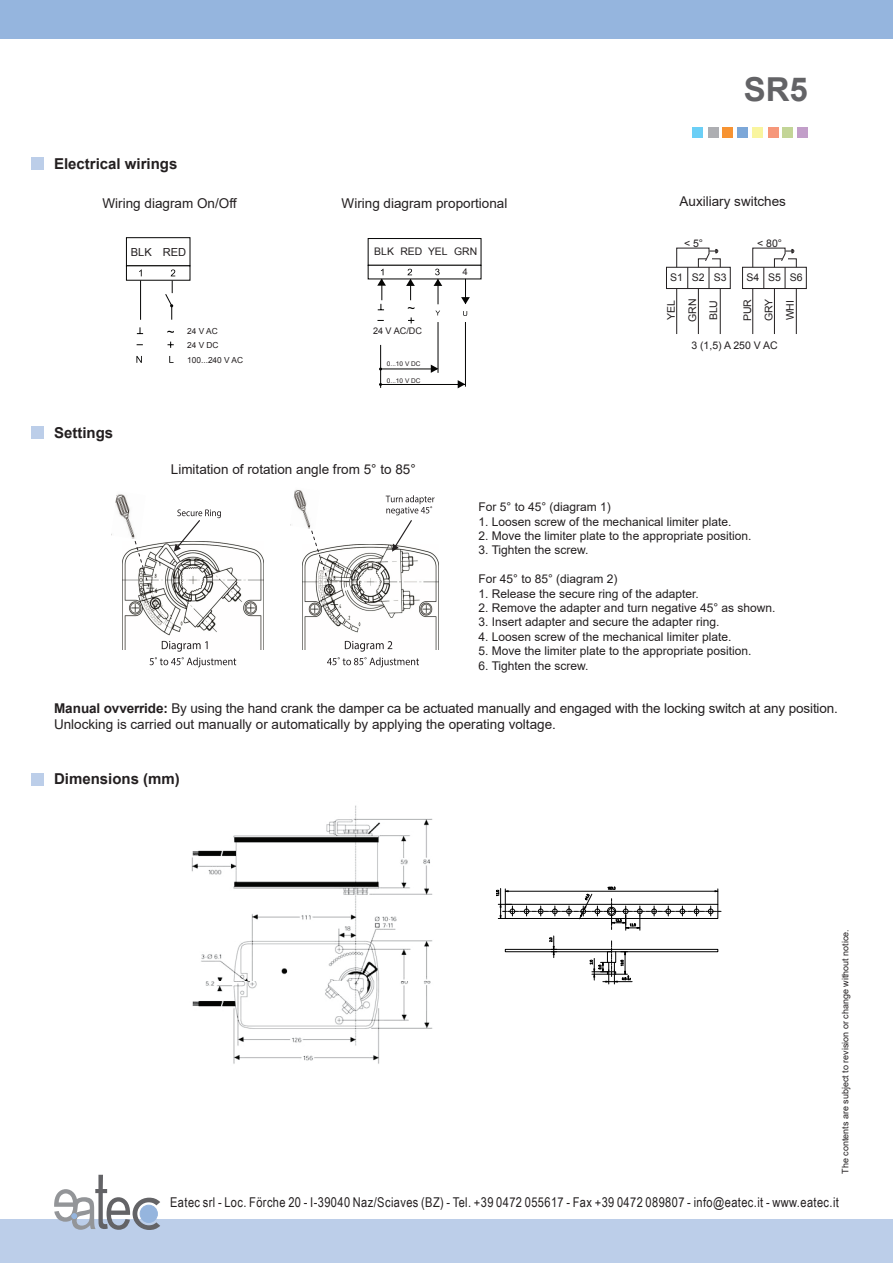
<style>
.page{position:relative;width:893px;height:1263px;background:#fff}
.page>*{position:absolute;margin:0;border:0;box-sizing:border-box;transform-origin:0 0}
.t1{font:700 33px "Arial";color:#636366}
.t2{font:700 15px "Arial";color:#231f20}
.t3{font:13.5px/16.2px "Arial";color:#231f20}
.t4{font:13.5px "Arial Narrow";letter-spacing:.03em;color:#231f20}
.t5{font:12px "Arial";color:#231f20}
.t6{font:11.1px "Arial";color:#231f20}
.t7{font:10.5px/21.3px "Arial";color:#231f20}
.t8{font:10.35px "Arial";color:#231f20}
.t9{font:9.3px "Helvetica";color:#231f20}
.t10{font:9.15px "Arial";color:#231f20}
.t11{font:9px "Arial";color:#231f20}
.t12{font:8.25px/13.8px "Arial";color:#231f20}
.t13{font:6.45px "Arial";color:#231f20}
.s1{font-weight:700}
</style>
<div class="page">
<div style="left:0;top:0;width:893px;height:39px;background:#95b5de"></div>
<div style="left:0;top:1219px;width:893px;height:44px;background:#bccee9"></div>
<svg style="left:54px;top:1175px;width:106px;height:55px"></svg>
<div style="left:692px;top:128px;width:11px;height:10px;background:#6bcff6"></div>
<div style="left:782px;top:128px;width:11px;height:10px;background:#c3d597"></div>
<div style="left:797px;top:128px;width:11px;height:10px;background:#c29ec9"></div>
<div style="left:768px;top:128px;width:10px;height:10px;background:#f6977a"></div>
<div style="left:752px;top:128px;width:11px;height:10px;background:#f9f59f"></div>
<div style="left:723px;top:128px;width:10px;height:10px;background:#f79332"></div>
<div style="left:708px;top:128px;width:10px;height:10px;background:#adaeb2"></div>
<div style="left:738px;top:128px;width:10px;height:10px;background:#7ca7d8"></div>
<div style="left:31px;top:157px;width:13px;height:13px;background:#bccee9"></div>
<img style="left:122px;top:541px;width:142px;height:109px">
<img style="left:111px;top:494px;width:24px;height:45px">
<svg style="left:134px;top:541px;width:20px;height:60px"></svg>
<svg style="left:150px;top:641px;width:86px;height:26px"></svg>
<img style="left:302px;top:545px;width:136px;height:104px">
<svg style="left:327px;top:641px;width:92px;height:26px"></svg>
<img style="left:290px;top:489px;width:21px;height:40px">
<svg style="left:311px;top:530px;width:19px;height:57px"></svg>
<svg style="left:174px;top:509px;width:47px;height:43px"></svg>
<svg style="left:386px;top:495px;width:48px;height:57px"></svg>
<div style="left:31px;top:773px;width:13px;height:12px;background:#bccee9"></div>
<div style="left:31px;top:426px;width:13px;height:13px;background:#bccee9"></div>
<img style="left:191px;top:805px;width:242px;height:259px">
<div style="left:505px;top:949px;width:213px;height:3px;border:1px solid #000"></div>
<svg style="left:549px;top:936px;width:8px;height:22px"></svg>
<svg style="left:590px;top:941px;width:42px;height:43px"></svg>
<svg style="left:496px;top:886px;width:225px;height:44px"></svg>
<div style="left:126px;top:237px;width:64px;height:29px;border:1px solid #050504"></div>
<svg style="left:139px;top:269px;width:36px;height:51px"></svg>
<svg style="left:137px;top:327px;width:6px;height:7px"></svg>
<svg style="left:168px;top:342px;width:6px;height:6px"></svg>
<svg style="left:167px;top:331px;width:7px;height:2px"></svg>
<svg style="left:136px;top:356px;width:6px;height:7px"></svg>
<svg style="left:169px;top:356px;width:5px;height:7px"></svg>
<svg style="left:408px;top:317px;width:6px;height:6px"></svg>
<svg style="left:408px;top:307px;width:6px;height:2px"></svg>
<div style="left:368px;top:238px;width:113px;height:27px;border:1px solid #050504"></div>
<div style="left:368px;top:265px;width:113px;height:14px;border:1px solid #050504"></div>
<svg style="left:434px;top:269px;width:8px;height:35px"></svg>
<svg style="left:406px;top:269px;width:9px;height:31px"></svg>
<svg style="left:377px;top:269px;width:9px;height:41px"></svg>
<svg style="left:461px;top:279px;width:9px;height:25px"></svg>
<svg style="left:463px;top:311px;width:4px;height:5px"></svg>
<hr style="left:438px;top:322px;width:1px;height:51px;background:#050504">
<hr style="left:465px;top:322px;width:1px;height:65px;background:#050504">
<hr style="left:381px;top:368px;width:56px;height:1px;background:#050504">
<svg style="left:431px;top:365px;width:7px;height:8px"></svg>
<hr style="left:380px;top:384px;width:85px;height:1px;background:#050504">
<svg style="left:458px;top:380px;width:7px;height:8px"></svg>
<hr style="left:380px;top:345px;width:1px;height:43px;background:#050504">
<div style="left:666px;top:267px;width:65px;height:22px;border:1px solid #231f20"></div>
<div style="left:742px;top:267px;width:65px;height:22px;border:1px solid #231f20"></div>
<div style="left:698px;top:258px;width:23px;height:10px;border:1px solid #231f20"></div>
<svg style="left:676px;top:247px;width:42px;height:42px"></svg>
<div style="left:774px;top:258px;width:23px;height:10px;border:1px solid #231f20"></div>
<svg style="left:752px;top:247px;width:42px;height:42px"></svg>
<hr style="left:676px;top:288px;width:1px;height:46px;background:#231f20">
<hr style="left:698px;top:288px;width:1px;height:46px;background:#231f20">
<hr style="left:720px;top:288px;width:1px;height:46px;background:#231f20">
<hr style="left:752px;top:288px;width:1px;height:46px;background:#231f20">
<hr style="left:774px;top:288px;width:1px;height:46px;background:#231f20">
<hr style="left:796px;top:288px;width:1px;height:46px;background:#231f20">
<p class="t2" style="left:54px;top:153px;width:125px">Electrical wirings</p>
<h1 class="t1" style="left:744px;top:66px;width:66px">SR5</h1>
<p class="t3" style="left:103px;top:195px;width:136px">Wiring diagram On/Off</p>
<p class="t3" style="left:342px;top:195px;width:167px">Wiring diagram proportional</p>
<p class="t3" style="left:679px;top:193px;width:108px">Auxiliary switches</p>
<p class="t2" style="left:54px;top:422px;width:61px">Settings</p>
<p class="t6" style="left:131px;top:245px;width:57px">BLK RED</p>
<p class="t12" style="left:187px;top:324px;width:33px">24 V AC<br>24 V DC</p>
<p class="t12" style="left:187px;top:353px;width:57px">100...240 V AC</p>
<p class="t8" style="left:374px;top:245px;width:104px">BLK RED YEL GRN</p>
<p class="t10" style="left:373px;top:325px;width:51px">24 V AC/DC</p>
<p class="t13" style="left:387px;top:360px;width:35px">0...10 V DC</p>
<p class="t13" style="left:387px;top:376px;width:35px">0...10 V DC</p>
<p class="t9" style="left:462px;top:266px;width:7px">4</p>
<p class="t3" style="left:171px;top:461px;width:246px">Limitation of rotation angle from 5° to 85°</p>
<p class="t7" style="left:684px;top:232px;width:21px">&lt; 5°</p>
<p class="t7" style="left:757px;top:232px;width:26px">&lt; 80°</p>
<p class="t7" style="left:670px;top:267px;width:58px">S1 S2 S3</p>
<p class="t7" style="left:746px;top:267px;width:58px">S4 S5 S6</p>
<p class="t7" style="left:660px;top:322px;width:25px;rotate:-90deg">YEL<br>GRN<br>BLU</p>
<p class="t7" style="left:737px;top:321px;width:24px;text-align:justify;rotate:-90deg">PUR GRY WHI</p>
<p class="t7" style="left:691px;top:335px;width:88px">3 (1,5) A 250 V AC</p>
<p class="t5" style="left:479px;top:499px;width:134px">For 5° to 45° (diagram 1)</p>
<p class="t5" style="left:479px;top:513px;width:254px">1. Loosen screw of the mechanical limiter plate.</p>
<p class="t5" style="left:479px;top:527px;width:274px">2. Move the limiter plate to the appropriate position.</p>
<p class="t5" style="left:479px;top:542px;width:112px">3. Tighten the screw.</p>
<p class="t5" style="left:479px;top:571px;width:140px">For 45° to 85° (diagram 2)</p>
<p class="t5" style="left:479px;top:585px;width:222px">1. Release the secure ring of the adapter.</p>
<p class="t5" style="left:479px;top:599px;width:298px">2. Remove the adapter and turn negative 45° as shown.</p>
<p class="t5" style="left:479px;top:614px;width:242px">3. Insert adapter and secure the adapter ring.</p>
<p class="t5" style="left:479px;top:628px;width:254px">4. Loosen screw of the mechanical limiter plate.</p>
<p class="t5" style="left:479px;top:643px;width:274px">5. Move the limiter plate to the appropriate position.</p>
<p class="t5" style="left:479px;top:657px;width:112px">6. Tighten the screw.</p>
<p class="t3" style="left:54px;top:700px;width:785px"><span class="s1">Manual ovverride:</span> By using the hand crank the damper ca be actuated manually and engaged with the locking switch at any position.<br>Unlocking is carried out manually or automatically by applying the operating voltage.</p>
<p class="t2" style="left:54px;top:768px;width:127px">Dimensions (mm)</p>
<p class="t11" style="left:839px;top:1174px;width:246px;rotate:-90deg">The contents are subject to revision or change without notice.</p>
<p class="t4" style="left:170px;top:1193px;width:670px">Eatec srl - Loc. Förche 20 - I-39040 Naz/Sciaves (BZ) - Tel. +39 0472 055617 - Fax +39 0472 089807 - info@eatec.it - www.eatec.it</p>
</div>
